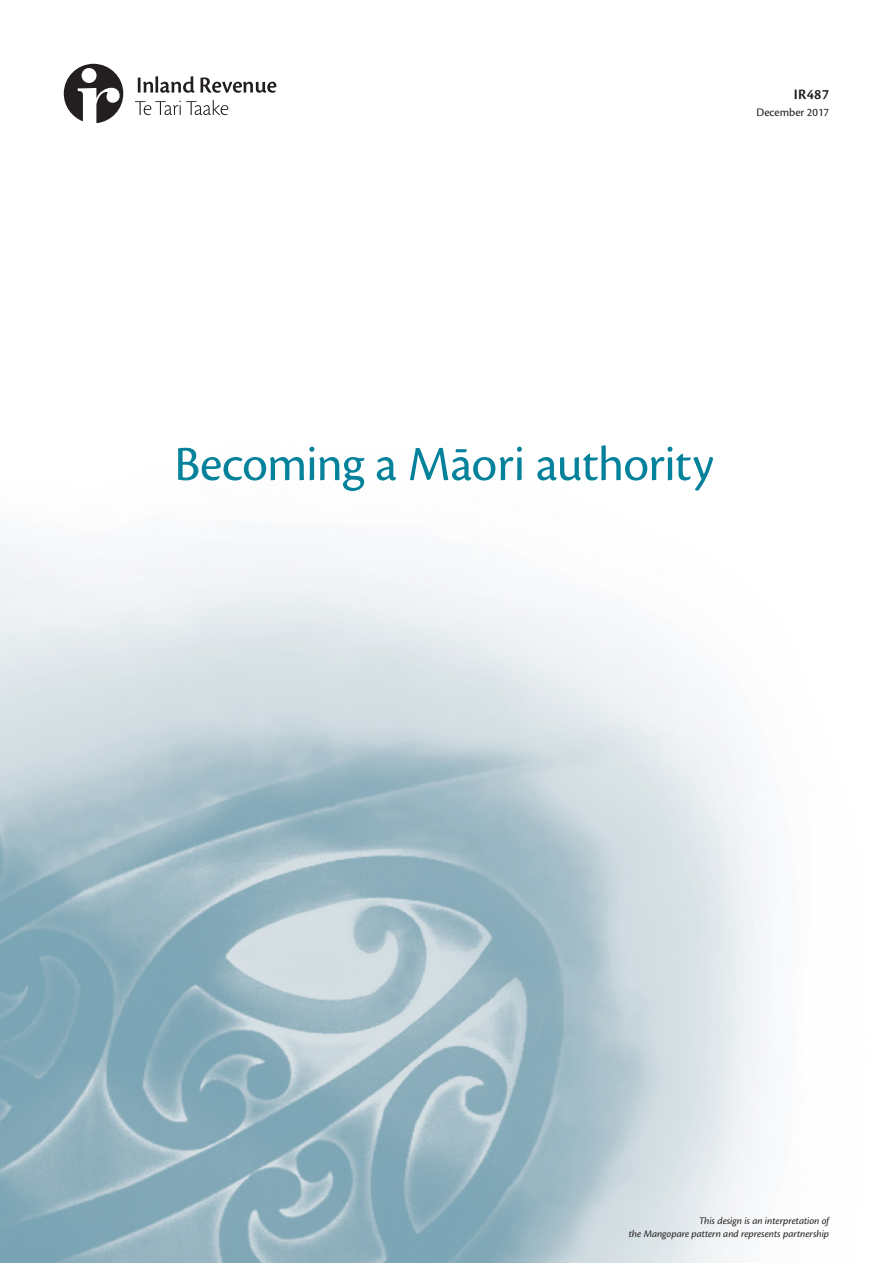
<style>
.page{position:relative;width:893px;height:1263px;background:#fff}
.page>*{position:absolute;margin:0;border:0;box-sizing:border-box;transform-origin:0 0}
.t1{font:51px "Cronos Pro";letter-spacing:-.015em;color:#05829b}
.t2{font:600 15px "Cronos Pro";letter-spacing:.02em;color:#231f20}
.t3{font:12px "Cronos Pro";color:#231f20}
.Body_Text_0mm{font:italic 10.5px/13.5px "Cronos Pro";letter-spacing:-.005em;color:#231f20;text-align:right}
</style>
<div class="page">
<img style="left:0;top:545px;width:768px;height:718px">
<svg style="left:64px;top:64px;width:59px;height:59px"></svg>
<svg style="left:135px;top:100px;width:93px;height:15px"></svg>
<svg style="left:138px;top:76px;width:138px;height:17px"></svg>
<p class="t2" style="left:794px;top:86px;width:37px">IR487</p>
<p class="t3" style="left:756px;top:105px;width:74px">December 2017</p>
<p class="t1" style="left:174px;top:435px;width:541px">Becoming a Māori authority</p>
<p class="Body_Text_0mm" style="left:629px;top:1214px;width:202px">This design is an interpretation of<br>the Mangopare pattern and represents partnership</p>
</div>
